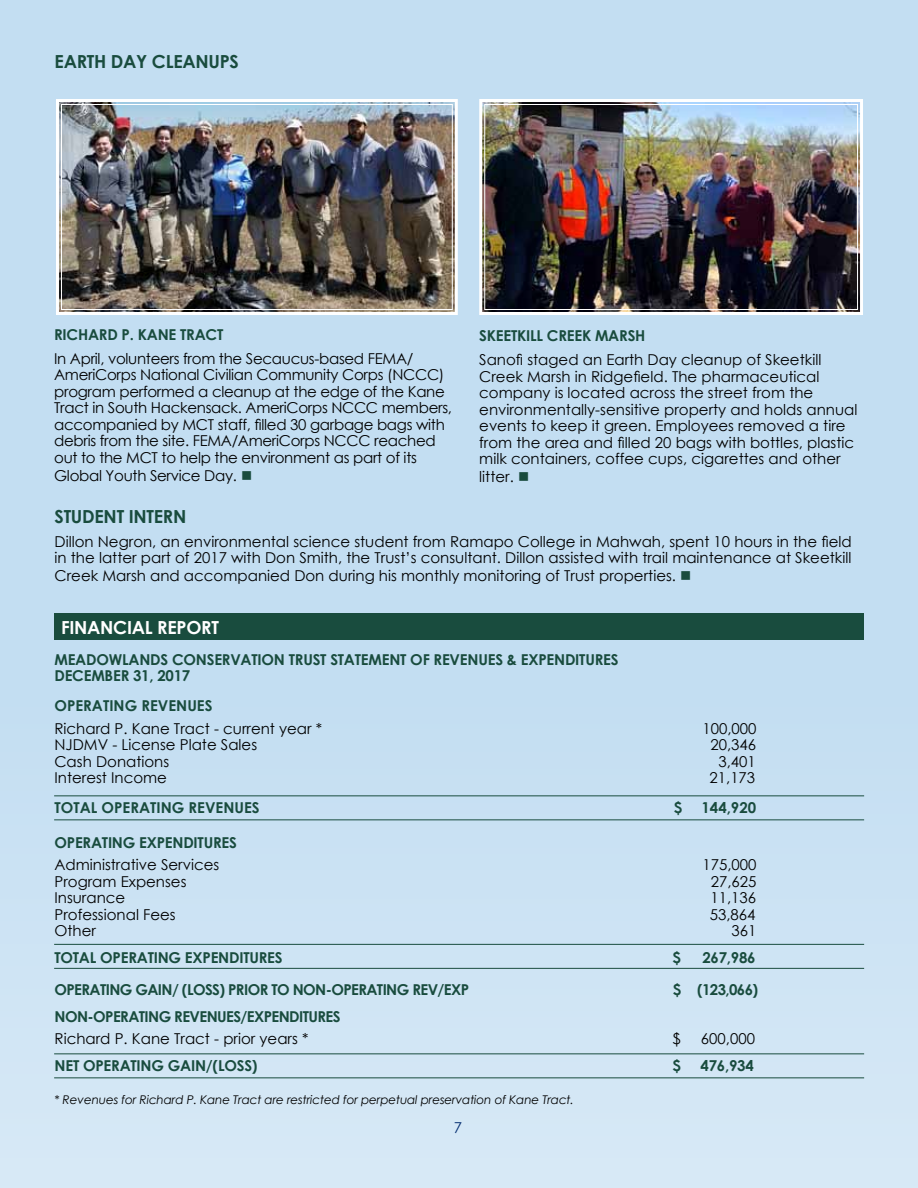
<style>
.page{position:relative;width:918px;height:1188px;background:#fff}
.page>*{position:absolute;margin:0;border:0;box-sizing:border-box;transform-origin:0 0}
.t1{font:700 18px "Century Gothic";letter-spacing:-.015em;color:#194c3e}
.t2{font:700 18px "Century Gothic";letter-spacing:-.015em;color:#fff}
.t3{font:15px/16.5px "Century Gothic";color:#000}
.t4{font:15px/16.5px "Century Gothic";letter-spacing:-.02em;color:#000}
.t5{font:700 15px/30px "Century Gothic";letter-spacing:-.015em;color:#194c3e}
.t6{font:700 15px "Century Gothic";letter-spacing:-.04em;color:#194c3e}
.t7{font:15px "Century Gothic";color:#052e71}
.t8{font:italic 12px "Century Gothic";letter-spacing:-.01em;color:#000}
.s1{color:#194c3e}
</style>
<div class="page">
<div style="left:0;top:0;width:918px;height:1188px;background:linear-gradient(to bottom,#bedcf1,#d0e4f3)"></div>
<img style="left:478px;top:98px;width:387px;height:218px">
<div style="left:484px;top:104px;width:374px;height:206px;border:1px solid #fff"></div>
<img style="left:54px;top:98px;width:405px;height:218px">
<div style="left:61px;top:104px;width:392px;height:206px;border:1px solid #fff"></div>
<div style="left:54px;top:614px;width:810px;height:26px;background:#194c3e"></div>
<hr style="left:54px;top:795px;width:810px;height:1px;background:#194c3e">
<hr style="left:54px;top:819px;width:810px;height:1px;background:#194c3e">
<hr style="left:54px;top:1053px;width:810px;height:1px;background:#194c3e">
<hr style="left:54px;top:1077px;width:810px;height:1px;background:#194c3e">
<hr style="left:54px;top:944px;width:810px;height:1px;background:#194c3e">
<hr style="left:54px;top:968px;width:810px;height:1px;background:#194c3e">
<p class="t1" style="left:55px;top:47px;width:175px">EARTHDAY CLEAN UPS</p>
<p class="t5" style="left:54px;top:319px;width:95px">RICHARD P. KAN</p>
<p class="t5" style="left:169px;top:319px;width:56px">E TRACT</p>
<p class="t4" style="left:54px;top:350px;width:399px">In April, volunteers from the Secaucus-based FEMA/ AmeriCorps National Civilian Community Corps (NCCC) program performed a cleanup at the edge of the Kane Tract in South Hackensack. AmeriCorps NCCC members, accompanied by MCT staff, filled 30 garbage bags with debris from the site. FEMA/AmeriCorps NCCC reached out to the MCT to help the environment as part of its</p>
<p class="t4" style="left:54px;top:467px;width:200px">Global Youth Service Day. <span class="s1">■</span></p>
<p class="t5" style="left:479px;top:320px;width:158px">SKEETKILL CREEK MARSH</p>
<p class="t3" style="left:479px;top:351px;width:380px">Sanofi staged an Earth Day cleanup of Skeetkill Creek Marsh in Ridgefield. The pharmaceutical company is located across the street from the environmentally-sensitive property and holds annual events to keep it green. Employees removed a tire from the area and filled 20 bags with bottles, plastic milk containers, coffee cups, cigarettes and other</p>
<p class="t3" style="left:479px;top:468px;width:51px">litter. <span class="s1">■</span></p>
<p class="t1" style="left:55px;top:503px;width:130px">STUDENT INTERN</p>
<p class="t3" style="left:55px;top:533px;width:799px">Dillon Negron, an environmental science student from Ramapo College in Mahwah, spent 10 hours in the field in the latter part of 2017 with Don Smith, the Trust’s consultant. Dillon assisted with trail maintenance at Skeetkill</p>
<p class="t3" style="left:55px;top:567px;width:638px">Creek Marsh and accompanied Don during his monthly monitoring of Trust properties. <span class="s1">■</span></p>
<p class="t2" style="left:61px;top:614px;width:150px">FINANCIAL REPORT</p>
<p class="t5" style="left:54px;top:644px;width:389px">MEADOWLANDS CONSERVATION TRUST STATEMENT OF REVE</p>
<p class="t5" style="left:468px;top:644px;width:106px">NUES &amp; EXPENDITURE</p>
<p class="t5" style="left:611px;top:644px;width:9px">S</p>
<p class="t5" style="left:54px;top:660px;width:10px">DECE</p>
<p class="t5" style="left:91px;top:660px;width:22px">MBER</p>
<p class="t5" style="left:54px;top:660px;width:137px;text-indent:79px">31, 2017<br>OPERATING REVE</p>
<p class="t5" style="left:176px;top:690px;width:38px">NUES</p>
<p class="t3" style="left:54px;top:720px;width:269px">Richard P. Kane Tract - current year *</p>
<p class="t3" style="left:702px;top:720px;width:56px">100,000</p>
<p class="t3" style="left:54px;top:736px;width:204px">NJDMV - License Plate Sales</p>
<p class="t3" style="left:710px;top:736px;width:47px">20,346</p>
<p class="t3" style="left:54px;top:753px;width:116px">Cash Donations</p>
<p class="t3" style="left:718px;top:753px;width:39px">3,401</p>
<p class="t3" style="left:54px;top:769px;width:114px">Interest Income</p>
<p class="t3" style="left:710px;top:769px;width:47px">21,173</p>
<p class="t5" style="left:54px;top:792px;width:203px">TOTAL OPERATING REVEN UES</p>
<p class="t5" style="left:674px;top:792px;width:10px">$</p>
<p class="t5" style="left:702px;top:792px;width:56px">144,920</p>
<p class="t5" style="left:54px;top:827px;width:138px">OPERATING EXPENDITURE</p>
<p class="t5" style="left:229px;top:827px;width:9px">S</p>
<p class="t3" style="left:54px;top:856px;width:166px">Administrative Services</p>
<p class="t3" style="left:702px;top:856px;width:56px">175,000</p>
<p class="t3" style="left:54px;top:873px;width:134px">Program Expenses</p>
<p class="t3" style="left:711px;top:873px;width:47px">27,625</p>
<p class="t3" style="left:54px;top:889px;width:72px">Insurance</p>
<p class="t3" style="left:710px;top:889px;width:47px">11,136</p>
<p class="t3" style="left:54px;top:906px;width:123px">Professional Fees</p>
<p class="t3" style="left:710px;top:906px;width:47px">53,864</p>
<p class="t3" style="left:54px;top:922px;width:43px">Other</p>
<p class="t3" style="left:732px;top:922px;width:26px">361</p>
<p class="t5" style="left:54px;top:942px;width:229px">TOTAL OPERATING EXPEN DITURES</p>
<p class="t5" style="left:673px;top:942px;width:10px">$</p>
<p class="t5" style="left:702px;top:942px;width:55px">267,986</p>
<p class="t6" style="left:54px;top:978px;width:250px">OPERATING GAIN/ (LOSS) PRIOR TO NON</p>
<p class="t6" style="left:326px;top:978px;width:135px">-OP ERATING REV/EXP</p>
<p class="t5" style="left:673px;top:974px;width:87px">$ (123,066)</p>
<p class="t6" style="left:55px;top:1005px;width:286px">NON -OPERATING REVEN UES/EXPEN DITURES</p>
<p class="t3" style="left:55px;top:1030px;width:255px">Richard P. Kane Tract - prior years *</p>
<p class="t3" style="left:673px;top:1030px;width:10px">$</p>
<p class="t3" style="left:701px;top:1030px;width:56px">600,000</p>
<p class="t5" style="left:55px;top:1050px;width:180px">NET OPERATING GAIN/(LOSS</p>
<p class="t5" style="left:252px;top:1050px;width:7px">)</p>
<p class="t5" style="left:672px;top:1050px;width:10px">$</p>
<p class="t5" style="left:701px;top:1050px;width:55px">476,934</p>
<p class="t8" style="left:54px;top:1091px;width:521px">* Revenues for Richard P. Kane Tract are restricted for perpetual preservation of Kane Tract.</p>
<p class="t7" style="left:454px;top:1117px;width:10px">7</p>
</div>
